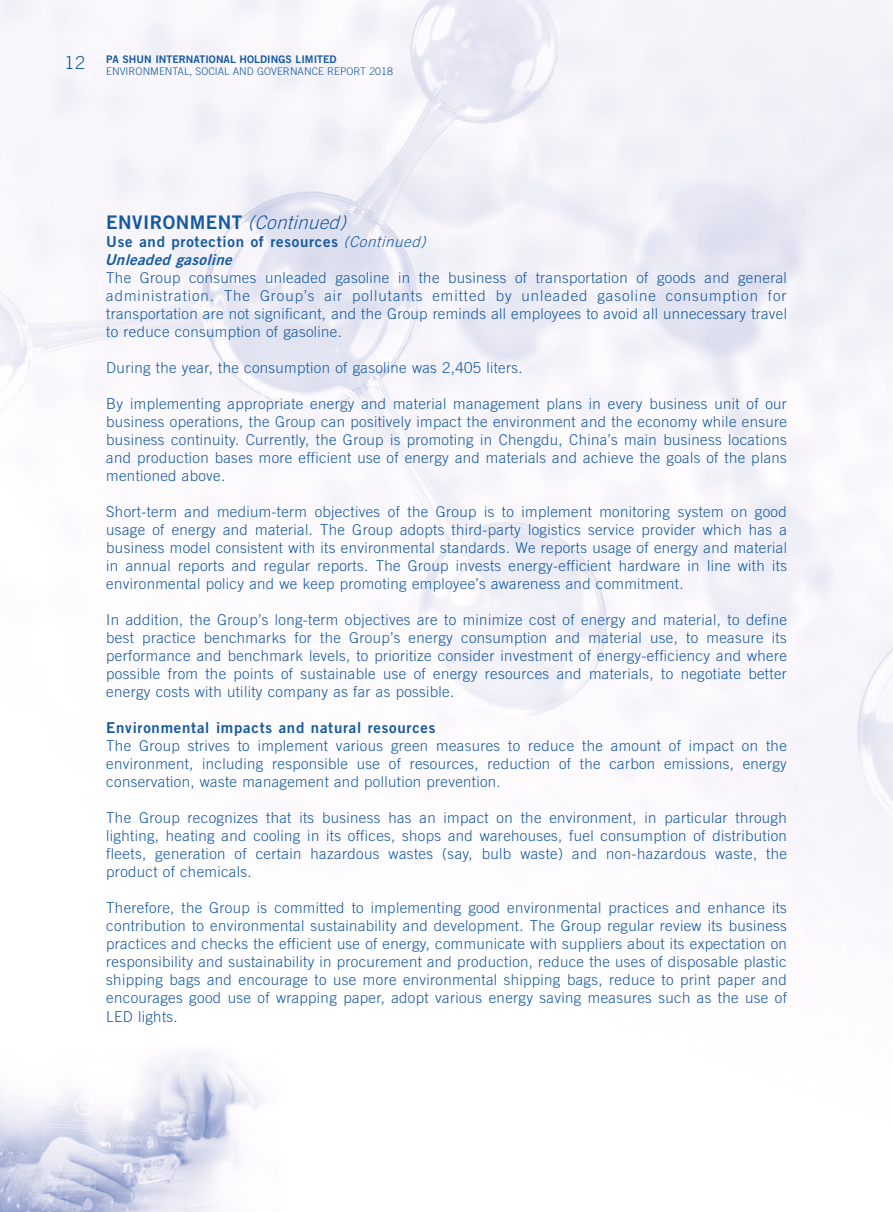
<style>
.page{position:relative;width:893px;height:1212px;background:#fff}
.page>*{position:absolute;margin:0;border:0;box-sizing:border-box;transform-origin:0 0}
.t1{font:18.75px "Trade Gothic LT Std Bd 2";color:#1459a1}
.t2{font:300 15px/18px "Trade Gothic LT Std";letter-spacing:.025em;color:#1459a1;text-align:justify}
.t3{font:15px/18px "Trade Gothic LT Std Bd 2";letter-spacing:.05em;color:#1459a1}
.t4{font:300 10.5px "Trade Gothic LT Std";letter-spacing:.005em;color:#1459a1}
.t5{font:10.5px "Trade Gothic LT Std Bd 2";letter-spacing:.005em;color:#1459a1}
.s1{font-family:"Trade Gothic LT Std";font-weight:300;font-size:18px}
.s2{font-family:"Trade Gothic LT Std";font-weight:300;font-style:italic}
.s3{font-style:italic}
</style>
<div class="page">
<img style="left:0;top:0;width:893px;height:1212px">
<p class="t5" style="left:65px;top:53px;width:274px"><span class="s1">12</span> PA SHUN INTERNATIONAL HOLDINGS LIMITED</p>
<p class="t4" style="left:106px;top:65px;width:288px">ENVIRONMENTAL, SOCIAL AND GOVERNANCE REPORT 2018</p>
<p class="t1" style="left:106px;top:211px;width:247px">E N V I RO N M E N T <span class="s2">(Continued)</span></p>
<p class="t3" style="left:105px;top:233px;width:327px">Use and protection of resources <span class="s2">(Continued)<br></span><span class="s3">Unleaded gasoline</span></p>
<p class="t2" style="left:106px;top:269px;width:682px">The Group consumes unleaded gasoline in the business of transportation of goods and general administration. The Group’s air pollutants emitted by unleaded gasoline consumption for transportation are not significant, and the Group reminds all employees to avoid all unnecessary travel to reduce consumption of gasoline.</p>
<p class="t2" style="left:106px;top:359px;width:418px">During the year, the consumption of gasoline was 2,405 liters.</p>
<p class="t2" style="left:106px;top:395px;width:682px">By implementing appropriate energy and material management plans in every business unit of our business operations, the Group can positively impact the environment and the economy while ensure business continuity. Currently, the Group is promoting in Chengdu, China’s main business locations and production bases more efficient use of energy and materials and achieve the goals of the plans mentioned above.</p>
<p class="t2" style="left:106px;top:503px;width:682px">Short-term and medium-term objectives of the Group is to implement monitoring system on good usage of energy and material. The Group adopts third-party logistics service provider which has a business model consistent with its environmental standards. We reports usage of energy and material in annual reports and regular reports. The Group invests energy-efficient hardware in line with its environmental policy and we keep promoting employee’s awareness and commitment.</p>
<p class="t2" style="left:106px;top:611px;width:682px">In addition, the Group’s long-term objectives are to minimize cost of energy and material, to define best practice benchmarks for the Group’s energy consumption and material use, to measure its performance and benchmark levels, to prioritize consider investment of energy-efficiency and where possible from the points of sustainable use of energy resources and materials, to negotiate better energy costs with utility company as far as possible.</p>
<p class="t3" style="left:106px;top:719px;width:331px">Environmental impacts and natural resources</p>
<p class="t2" style="left:106px;top:737px;width:682px">The Group strives to implement various green measures to reduce the amount of impact on the environment, including responsible use of resources, reduction of the carbon emissions, energy conservation, waste management and pollution prevention.</p>
<p class="t2" style="left:106px;top:809px;width:682px">The Group recognizes that its business has an impact on the environment, in particular through lighting, heating and cooling in its offices, shops and warehouses, fuel consumption of distribution fleets, generation of certain hazardous wastes (say, bulb waste) and non-hazardous waste, the product of chemicals.</p>
<p class="t2" style="left:106px;top:899px;width:682px">Therefore, the Group is committed to implementing good environmental practices and enhance its contribution to environmental sustainability and development. The Group regular review its business practices and checks the efficient use of energy, communicate with suppliers about its expectation on responsibility and sustainability in procurement and production, reduce the uses of disposable plastic shipping bags and encourage to use more environmental shipping bags, reduce to print paper and encourages good use of wrapping paper, adopt various energy saving measures such as the use of LED lights.</p>
</div>
